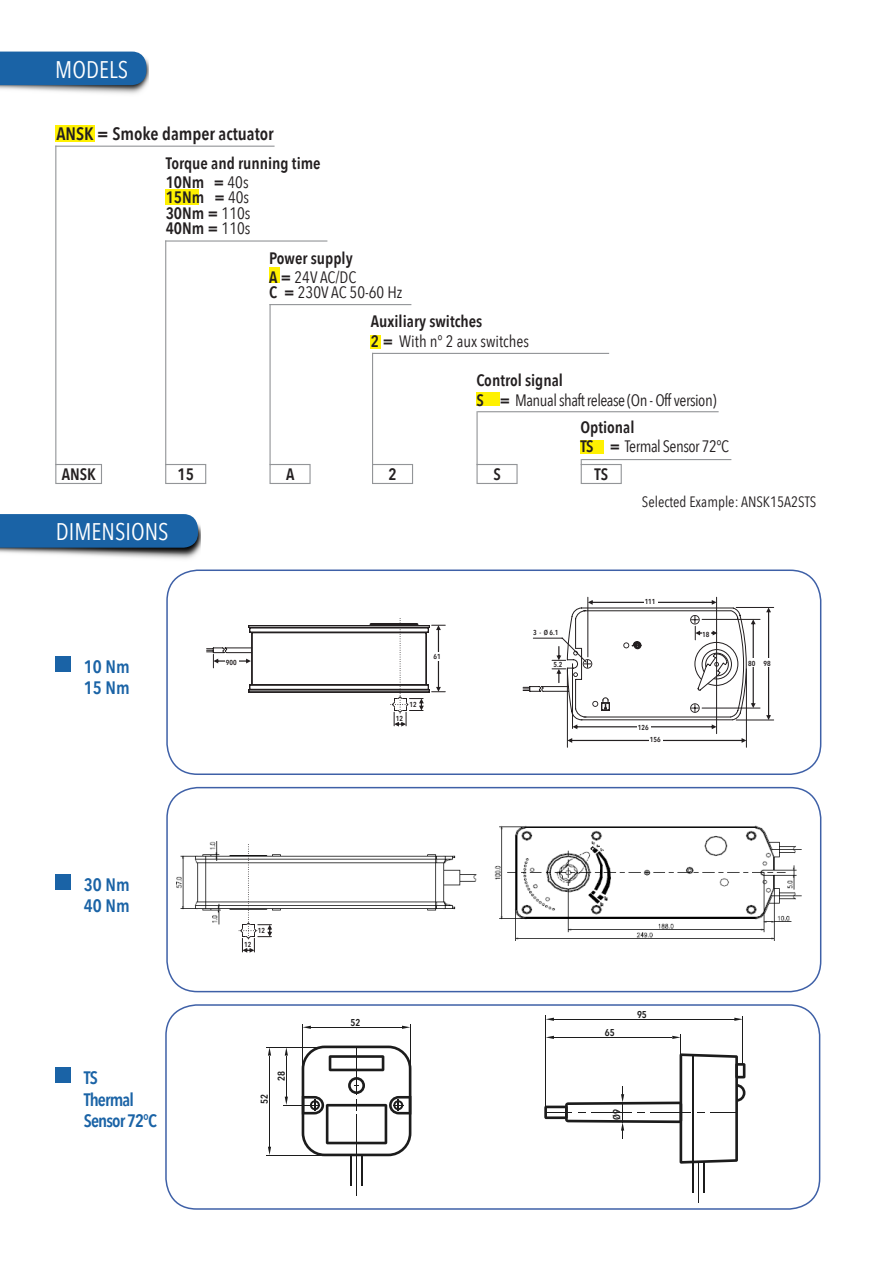
<style>
.page{position:relative;width:893px;height:1263px;background:#fff}
.page>*{position:absolute;margin:0;border:0;box-sizing:border-box;transform-origin:0 0}
.t1{font:24px "Avenir Next Condensed";color:#fff}
.t2{font:600 18px "Avenir Next Condensed";letter-spacing:-.05em;color:#1a63a6}
.t3{font:600 18px "Avenir Next Condensed";color:#231f20}
.t4{font:600 16.5px "Avenir Next Condensed";color:#231f20}
.t5{font:16.5px "Avenir Next Condensed";letter-spacing:-.03em;color:#231f20}
.t6{font:16.5px "Avenir Next Condensed";color:#231f20}
.t7{font:15px "Avenir Next Condensed";color:#231f20}
.t8{font:600 9.9px "Avenir Next Condensed";color:#1c1c1c}
.t9{font:600 7.2px "Avenir Next Condensed";color:#231f20}
.s1{font-weight:400}
.s2{font-weight:600}
</style>
<div class="page">
<div style="left:476px;top:392px;width:24px;height:14px;background:#fff101"></div>
<img style="left:0;top:59px;width:148px;height:35px">
<div style="left:0;top:52px;width:146px;height:33px;background:#1a63a6"></div>
<div style="left:165px;top:190px;width:33px;height:15px;background:#fff101"></div>
<div style="left:370px;top:335px;width:10px;height:13px;background:#fff101"></div>
<div style="left:55px;top:125px;width:40px;height:16px;background:#fff101"></div>
<hr style="left:55px;top:146px;width:220px;height:1px;background:#939598">
<hr style="left:372px;top:353px;width:237px;height:1px;background:#939598">
<hr style="left:165px;top:240px;width:162px;height:2px;background:#939598">
<hr style="left:55px;top:146px;width:1px;height:319px;background:#939598">
<hr style="left:372px;top:353px;width:1px;height:112px;background:#939598">
<hr style="left:165px;top:240px;width:1px;height:225px;background:#939598">
<div style="left:55px;top:464px;width:47px;height:20px;border:1px solid #939598"></div>
<div style="left:372px;top:464px;width:41px;height:20px;border:1px solid #939598"></div>
<div style="left:165px;top:464px;width:41px;height:20px;border:1px solid #939598"></div>
<div style="left:269px;top:268px;width:11px;height:15px;background:#fff101"></div>
<hr style="left:269px;top:304px;width:142px;height:1px;background:#939598">
<hr style="left:269px;top:304px;width:2px;height:161px;background:#939598">
<div style="left:269px;top:464px;width:42px;height:20px;border:1px solid #939598"></div>
<hr style="left:477px;top:411px;width:242px;height:1px;background:#939598">
<hr style="left:476px;top:411px;width:2px;height:54px;background:#939598">
<div style="left:476px;top:464px;width:42px;height:20px;border:1px solid #939598"></div>
<img style="left:0;top:524px;width:201px;height:35px">
<svg style="left:0;top:514px;width:198px;height:34px;background:#1c63a4"></svg>
<div style="left:166px;top:787px;width:655px;height:205px;border:2px solid #3e60a7;border-radius:31px"></div>
<div style="left:166px;top:569px;width:655px;height:206px;border:2px solid #3e60a7;border-radius:31px"></div>
<div style="left:55px;top:656px;width:15px;height:15px;background:#1a63a6"></div>
<div style="left:55px;top:874px;width:15px;height:15px;background:#1a63a6"></div>
<div style="left:580px;top:439px;width:24px;height:14px;background:#fff101"></div>
<hr style="left:582px;top:459px;width:149px;height:1px;background:#939598">
<div style="left:581px;top:464px;width:41px;height:20px;border:1px solid #939598"></div>
<hr style="left:567px;top:669px;width:1px;height:78px;background:#231f20">
<hr style="left:746px;top:669px;width:1px;height:78px;background:#231f20">
<svg style="left:567px;top:738px;width:179px;height:5px"></svg>
<div style="left:649px;top:735px;width:14px;height:9px;background:#fff"></div>
<hr style="left:702px;top:708px;width:58px;height:1px;background:#231f20">
<hr style="left:702px;top:619px;width:58px;height:1px;background:#231f20">
<hr style="left:736px;top:607px;width:38px;height:1px;background:#231f20">
<hr style="left:736px;top:719px;width:38px;height:1px;background:#231f20">
<svg style="left:766px;top:608px;width:5px;height:112px"></svg>
<div style="left:763px;top:659px;width:9px;height:8px;background:#fff"></div>
<hr style="left:716px;top:597px;width:1px;height:137px;background:#231f20">
<hr style="left:587px;top:597px;width:1px;height:60px;background:#231f20">
<svg style="left:522px;top:600px;width:234px;height:129px"></svg>
<div style="left:637px;top:723px;width:14px;height:9px;background:#fff"></div>
<img style="left:176px;top:841px;width:301px;height:90px">
<img style="left:494px;top:825px;width:308px;height:116px">
<svg style="left:206px;top:618px;width:239px;height:108px"></svg>
<div style="left:225px;top:658px;width:14px;height:8px;background:#fff"></div>
<hr style="left:371px;top:623px;width:46px;height:3px;background:#231f20">
<div style="left:165px;top:1004px;width:655px;height:206px;border:2px solid #3e60a7;border-radius:31px"></div>
<div style="left:55px;top:1067px;width:15px;height:16px;background:#1a63a6"></div>
<hr style="left:356px;top:1114px;width:1px;height:81px;background:#1c1c1c">
<hr style="left:350px;top:1155px;width:2px;height:31px;background:#1c1c1c">
<hr style="left:361px;top:1155px;width:2px;height:31px;background:#1c1c1c">
<hr style="left:310px;top:1027px;width:92px;height:1px;background:#1c1c1c">
<svg style="left:402px;top:1026px;width:8px;height:3px"></svg>
<hr style="left:410px;top:1024px;width:1px;height:49px;background:#1c1c1c">
<svg style="left:303px;top:1026px;width:8px;height:3px"></svg>
<hr style="left:302px;top:1024px;width:1px;height:49px;background:#1c1c1c">
<hr style="left:269px;top:1055px;width:1px;height:92px;background:#1c1c1c">
<svg style="left:268px;top:1048px;width:3px;height:7px"></svg>
<hr style="left:267px;top:1047px;width:54px;height:1px;background:#1c1c1c">
<svg style="left:268px;top:1147px;width:3px;height:8px"></svg>
<hr style="left:267px;top:1155px;width:54px;height:1px;background:#1c1c1c">
<svg style="left:283px;top:1045px;width:128px;height:111px"></svg>
<hr style="left:698px;top:1162px;width:1px;height:41px;background:#1c1c1c">
<hr style="left:692px;top:1056px;width:2px;height:137px;background:#1c1c1c">
<hr style="left:703px;top:1162px;width:2px;height:31px;background:#1c1c1c">
<hr style="left:545px;top:1016px;width:1px;height:91px;background:#1c1c1c">
<hr style="left:681px;top:1034px;width:1px;height:73px;background:#1c1c1c">
<hr style="left:742px;top:1016px;width:1px;height:48px;background:#1c1c1c">
<hr style="left:553px;top:1037px;width:119px;height:1px;background:#1c1c1c">
<svg style="left:546px;top:1036px;width:8px;height:3px"></svg>
<hr style="left:553px;top:1019px;width:182px;height:1px;background:#1c1c1c">
<svg style="left:546px;top:1018px;width:8px;height:3px"></svg>
<svg style="left:734px;top:1018px;width:8px;height:3px"></svg>
<svg style="left:544px;top:1053px;width:201px;height:111px"></svg>
<svg style="left:672px;top:1036px;width:9px;height:3px"></svg>
<svg style="left:239px;top:844px;width:33px;height:109px"></svg>
<div style="left:244px;top:940px;width:9px;height:8px;background:#fff"></div>
<p class="t1" style="left:55px;top:49px;width:74px">MODELS</p>
<p class="t3" style="left:56px;top:118px;width:219px">ANSK = Smoke damper actuator</p>
<p class="t4" style="left:166px;top:149px;width:156px">Torque and running time</p>
<p class="t4" style="left:166px;top:168px;width:84px">10Nm = <span class="s1">40s</span></p>
<p class="t4" style="left:166px;top:183px;width:85px">15Nm = <span class="s1">40s</span></p>
<p class="t4" style="left:166px;top:198px;width:86px">30Nm = <span class="s1">110s</span></p>
<p class="t4" style="left:166px;top:213px;width:86px">40Nm = <span class="s1">110s</span></p>
<p class="t4" style="left:269px;top:244px;width:85px">Power supply</p>
<p class="t5" style="left:269px;top:263px;width:89px"><span class="s2">A =</span> 24V AC/DC</p>
<p class="t6" style="left:269px;top:278px;width:135px"><span class="s2">C =</span> 230V AC 50-60 Hz</p>
<p class="t4" style="left:371px;top:307px;width:113px">Auxiliary switches</p>
<p class="t6" style="left:371px;top:327px;width:160px"><span class="s2">2 =</span> With n° 2 aux switches</p>
<p class="t4" style="left:62px;top:460px;width:36px">ANSK</p>
<p class="t4" style="left:177px;top:460px;width:18px">15</p>
<p class="t4" style="left:388px;top:460px;width:10px">2</p>
<p class="t4" style="left:286px;top:460px;width:10px">A</p>
<p class="t1" style="left:56px;top:511px;width:114px">DIMENSIONS</p>
<p class="t2" style="left:84px;top:651px;width:47px">10 Nm</p>
<p class="t2" style="left:84px;top:672px;width:47px">15 Nm</p>
<p class="t9" style="left:226px;top:656px;width:12px">900</p>
<p class="t9" style="left:409px;top:698px;width:9px">12</p>
<p class="t9" style="left:396px;top:712px;width:9px">12</p>
<p class="t9" style="left:433px;top:651px;width:9px">61</p>
<p class="t4" style="left:476px;top:366px;width:88px">Control signal</p>
<p class="t5" style="left:476px;top:386px;width:242px"><span class="s2">S =</span> Manual shaft release (On - Off version)</p>
<p class="t4" style="left:493px;top:460px;width:9px">S</p>
<p class="t4" style="left:580px;top:413px;width:56px">Optional</p>
<p class="t5" style="left:580px;top:432px;width:150px"><span class="s2">TS =</span> Termal Sensor 72°C</p>
<p class="t4" style="left:594px;top:460px;width:15px">TS</p>
<p class="t7" style="left:642px;top:489px;width:176px">Selected Example: ANSK15A2STS</p>
<p class="t9" style="left:533px;top:626px;width:27px">3 - Ø 6.1</p>
<p class="t9" style="left:554px;top:658px;width:10px">5.2</p>
<p class="t9" style="left:645px;top:595px;width:12px">111</p>
<p class="t9" style="left:638px;top:721px;width:12px">126</p>
<p class="t9" style="left:650px;top:733px;width:12px">156</p>
<p class="t9" style="left:702px;top:628px;width:9px">18</p>
<p class="t9" style="left:748px;top:657px;width:24px">80 98</p>
<p class="t2" style="left:84px;top:869px;width:47px">30 Nm</p>
<p class="t2" style="left:84px;top:890px;width:47px">40 Nm</p>
<p class="t2" style="left:84px;top:1062px;width:16px">TS</p>
<p class="t2" style="left:84px;top:1084px;width:51px">Thermal</p>
<p class="t2" style="left:84px;top:1105px;width:75px">Sensor 72°C</p>
<p class="t9" style="left:258px;top:924px;width:9px">12</p>
<p class="t9" style="left:244px;top:938px;width:9px">12</p>
<p class="t8" style="left:256px;top:1103px;width:11px;rotate:-90deg">52</p>
<p class="t8" style="left:273px;top:1081px;width:11px;rotate:-90deg">28</p>
<p class="t8" style="left:351px;top:1013px;width:11px">52</p>
<p class="t8" style="left:605px;top:1023px;width:11px">65</p>
<p class="t8" style="left:637px;top:1006px;width:11px">95</p>
<p class="t8" style="left:608px;top:1119px;width:12px;rotate:-90deg">Ø9</p>
</div>
